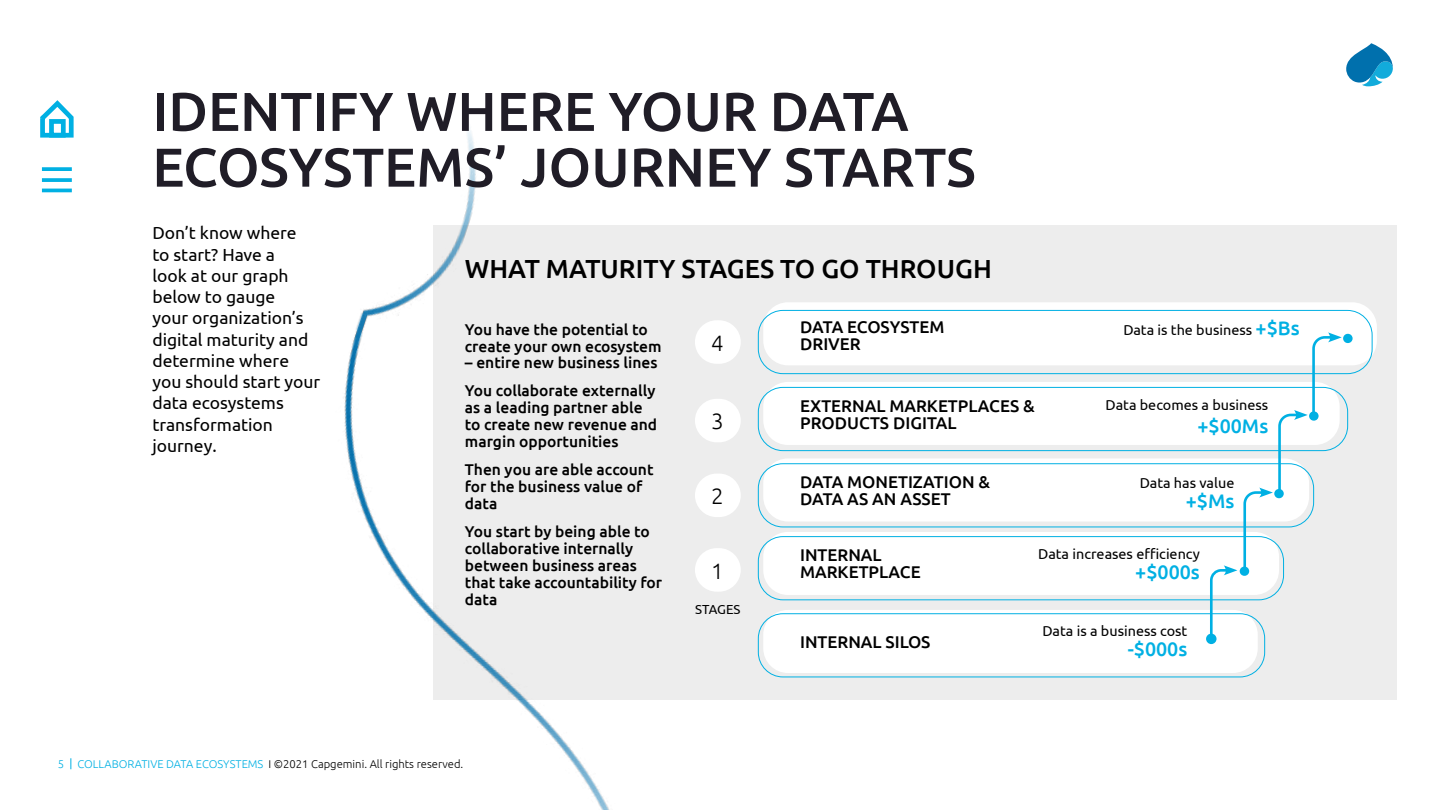
<style>
.page{position:relative;width:1440px;height:810px;background:#fff}
.page>*{position:absolute;margin:0;border:0;box-sizing:border-box;transform-origin:0 0}
.t1{font:500 54.62px/55.8px "Ubuntu";color:#201d27}
.t2{font:500 26.12px "Ubuntu";color:#000}
.t3{font:300 22.25px "Ubuntu";color:#000}
.t4{font:500 19.62px "Ubuntu";color:#00b0e3}
.t5{font:17.5px/21.2px "Ubuntu";color:#000}
.t6{font:500 17px/17px "Ubuntu";color:#000}
.t7{font:500 15.62px/16.9px "Ubuntu";color:#000}
.t8{font:14.38px "Ubuntu";color:#000}
.t9{font:13.12px "Ubuntu";color:#000}
.t10{font:300 11.25px "Ubuntu";color:#000}
.s1{font-weight:500;font-size:19.62px;color:#00b0e3}
.s2{color:#00b0e3}
</style>
<div class="page">
<div style="left:952px;top:226px;width:444px;height:474px;background:#ededed"></div>
<div style="left:763px;top:302px;width:614px;height:63px;background:#fff;border-radius:25px"></div>
<div style="left:763px;top:382px;width:577px;height:63px;background:#fff;border-radius:25px"></div>
<div style="left:763px;top:458px;width:546px;height:64px;background:#fff;border-radius:25px"></div>
<div style="left:763px;top:532px;width:516px;height:63px;background:#fff;border-radius:25px"></div>
<div style="left:763px;top:610px;width:495px;height:63px;background:#fff;border-radius:25px"></div>
<div style="left:1206px;top:634px;width:11px;height:10px;background:#00b0e3;border-radius:50%"></div>
<svg style="left:1209px;top:332px;width:133px;height:309px"></svg>
<img style="left:344px;top:129px;width:608px;height:681px">
<div style="left:695px;top:320px;width:46px;height:44px;background:#fff;border-radius:22px"></div>
<div style="left:695px;top:399px;width:46px;height:43px;background:#fff;border-radius:22px"></div>
<div style="left:695px;top:474px;width:46px;height:43px;background:#fff;border-radius:22px"></div>
<div style="left:695px;top:548px;width:46px;height:44px;background:#fff;border-radius:22px"></div>
<div style="left:758px;top:310px;width:614px;height:64px;border:1px solid #00b0e3;border-radius:25px"></div>
<div style="left:758px;top:387px;width:590px;height:64px;border:1px solid #00b0e3;border-radius:25px"></div>
<div style="left:758px;top:464px;width:556px;height:63px;border:1px solid #00b0e3;border-radius:25px"></div>
<div style="left:758px;top:536px;width:526px;height:64px;border:1px solid #00b0e3;border-radius:25px"></div>
<div style="left:758px;top:614px;width:507px;height:63px;border:1px solid #00b0e3;border-radius:25px"></div>
<div style="left:1240px;top:567px;width:9px;height:9px;background:#00b0e3;border-radius:5px"></div>
<div style="left:1274px;top:489px;width:10px;height:9px;background:#00b0e3;border-radius:5px"></div>
<div style="left:1309px;top:411px;width:10px;height:10px;background:#00b0e3;border-radius:5px"></div>
<div style="left:1343px;top:334px;width:10px;height:9px;background:#00b0e3;border-radius:5px"></div>
<svg style="left:1346px;top:43px;width:47px;height:43px"></svg>
<svg style="left:42px;top:167px;width:30px;height:4px"></svg>
<svg style="left:42px;top:178px;width:30px;height:4px"></svg>
<hr style="left:42px;top:189px;width:30px;height:3px;background:#00b0e3">
<svg style="left:40px;top:100px;width:34px;height:38px"></svg>
<h1 class="t1" style="left:152px;top:82px;width:825px">IDENTIFY WHERE YOUR DATA<br>ECOSYSTEMS’ JOURNEY STARTS</h1>
<p class="t5" style="left:152px;top:222px;width:170px">Don’t know where<br>to start? Have a<br>look at our graph below to gauge<br>your organization’s digital maturity and determine where you should start your data ecosystems transformation journey.</p>
<h2 class="t2" style="left:465px;top:252px;width:528px">WHAT MATURITY STAGES TO GO THROUGH</h2>
<p class="t7" style="left:465px;top:320px;width:198px">You have the potential to create your own ecosystem</p>
<p class="t7" style="left:465px;top:348px;width:194px;line-height:28px">– entire new business lines<br>You collaborate externally</p>
<p class="t7" style="left:465px;top:399px;width:194px">as a leading partner able to create new revenue and margin opportunities</p>
<p class="t7" style="left:465px;top:461px;width:190px">Then you are able account for the business value of data</p>
<p class="t7" style="left:465px;top:522px;width:199px">You start by being able to collaborative internally between business areas that take accountability for data</p>
<h3 class="t3" style="left:711px;top:329px;width:14px">4</h3>
<h3 class="t3" style="left:711px;top:408px;width:14px">3</h3>
<h3 class="t3" style="left:711px;top:483px;width:14px">2</h3>
<h3 class="t3" style="left:711px;top:557px;width:14px">1</h3>
<p class="t9" style="left:695px;top:601px;width:47px">STAGES</p>
<p class="t6" style="left:800px;top:318px;width:146px">DATA ECOSYSTEM<br>DRIVER</p>
<p class="t6" style="left:800px;top:397px;width:236px">EXTERNAL MARKETPLACES &amp;<br>PRODUCTS DIGITAL</p>
<p class="t8" style="left:1123px;top:322px;width:178px">Data is the business <span class="s1">+$Bs</span></p>
<p class="t8" style="left:1106px;top:396px;width:164px">Data becomes a business</p>
<p class="t4" style="left:1197px;top:413px;width:72px">+$00Ms</p>
<p class="t6" style="left:800px;top:473px;width:192px">DATA MONETIZATION &amp;<br>DATA AS AN ASSET</p>
<p class="t6" style="left:800px;top:546px;width:122px">INTERNAL<br>MARKETPLACE</p>
<p class="t6" style="left:800px;top:633px;width:132px">INTERNAL SILOS</p>
<p class="t8" style="left:1140px;top:474px;width:96px">Data has value</p>
<p class="t4" style="left:1186px;top:488px;width:50px">+$Ms</p>
<p class="t8" style="left:1038px;top:545px;width:163px">Data increases efficiency</p>
<p class="t4" style="left:1135px;top:560px;width:66px">+$000s</p>
<p class="t8" style="left:1043px;top:623px;width:146px">Data is a business cost</p>
<p class="t4" style="left:1128px;top:637px;width:61px">-$000s</p>
<p class="t10" style="left:58px;top:757px;width:407px"><span class="s2">5 COLLABORATIVE DATA ECOSYSTEMS</span> I ©2021 Capgemini. All rights reserved.</p>
</div>
